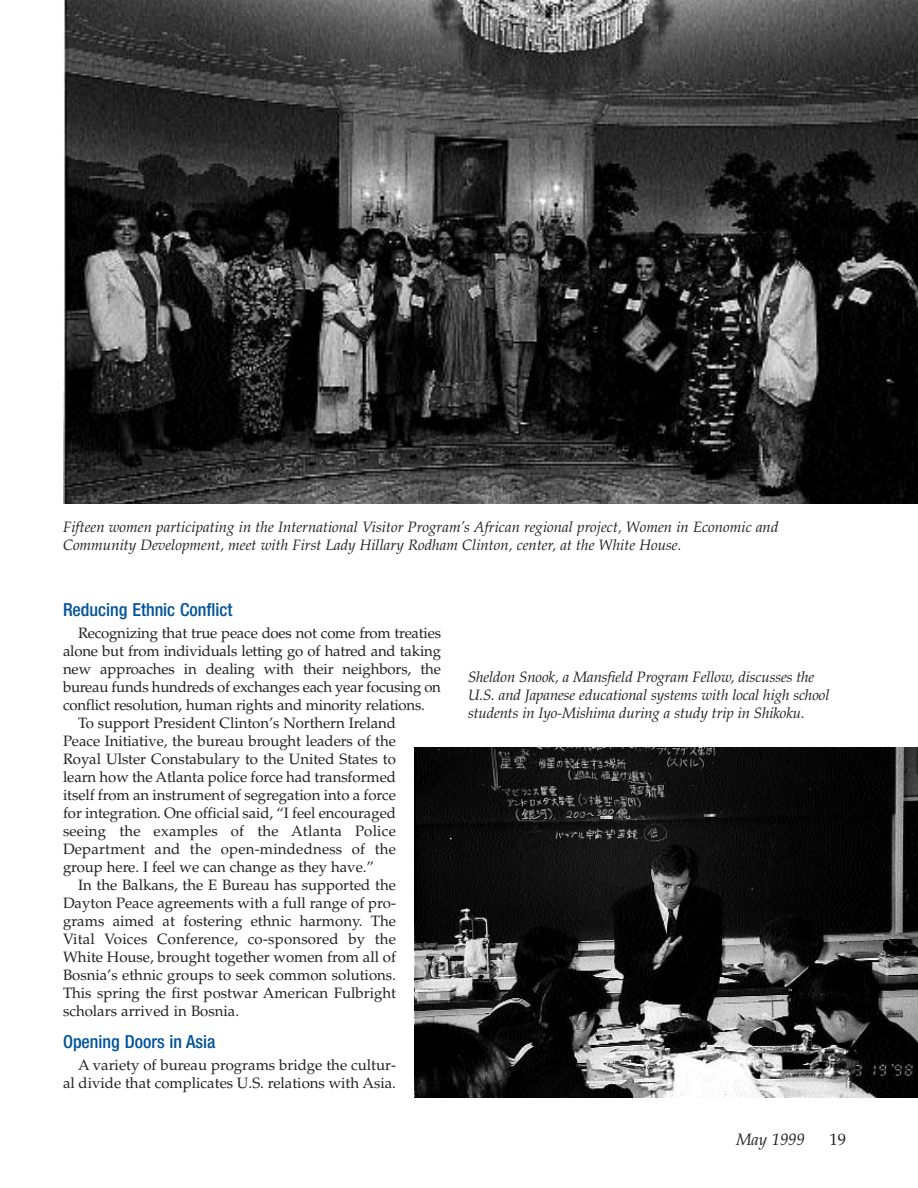
<style>
.page{position:relative;width:918px;height:1188px;background:#fff}
.page>*{position:absolute;margin:0;border:0;box-sizing:border-box;transform-origin:0 0}
.t1{font:500 condensed 18px "Helvetica Neue";color:#00539b}
.t2{font:italic 16.5px "Palatino";color:#231f20}
.t3{font:16.5px "Palatino";color:#231f20}
.t4{font:15px/18px "Palatino";letter-spacing:-.005em;color:#231f20;text-align:right}
.t5{font:italic 15px/18px "Palatino";color:#231f20}
.t6{font:15px "Palatino";letter-spacing:.015em;color:#231f20}
</style>
<div class="page">
<img style="left:63px;top:0;width:855px;height:504px">
<img style="left:414px;top:747px;width:504px;height:351px">
<p class="t5" style="left:63px;top:520px;width:717px">Fifteen women participating in the International Visitor Program’s African regional project, Women in Economic and<br>Community Development, meet with First Lady Hillary Rodham Clinton, center, at the White House.</p>
<p class="t1" style="left:63px;top:603px;width:171px">Reducing Ethnic Conflict</p>
<p class="t4" style="left:78px;top:626px;width:365px">Recognizing that true peace does not come from treaties</p>
<p class="t4" style="left:63px;top:644px;width:380px">alone but from individuals letting go of hatred and taking</p>
<p class="t4" style="left:63px;top:662px;width:379px">new approaches in dealing with their neighbors, the</p>
<p class="t4" style="left:63px;top:680px;width:380px">bureau funds hundreds of exchanges each year focusing on</p>
<p class="t4" style="left:63px;top:698px;width:363px">conflict resolution, human rights and minority relations.</p>
<p class="t4" style="left:78px;top:716px;width:319px">To support President Clinton’s Northern Ireland</p>
<p class="t4" style="left:63px;top:734px;width:334px">Peace Initiative, the bureau brought leaders of the</p>
<p class="t4" style="left:63px;top:752px;width:334px">Royal Ulster Constabulary to the United States to</p>
<p class="t4" style="left:63px;top:770px;width:334px">learn how the Atlanta police force had transformed</p>
<p class="t4" style="left:63px;top:788px;width:334px">itself from an instrument of segregation into a force</p>
<p class="t4" style="left:63px;top:806px;width:334px">for integration. One official said, “I feel encouraged</p>
<p class="t6" style="left:63px;top:825px;width:334px">seeing the examples of the Atlanta Police</p>
<p class="t6" style="left:63px;top:843px;width:335px">Department and the open-mindedness of the</p>
<p class="t4" style="left:63px;top:860px;width:313px">group here. I feel we can change as they have.”</p>
<p class="t4" style="left:78px;top:878px;width:320px">In the Balkans, the E Bureau has supported the</p>
<p class="t4" style="left:63px;top:896px;width:335px">Dayton Peace agreements with a full range of pro-</p>
<p class="t4" style="left:63px;top:914px;width:335px">grams aimed at fostering ethnic harmony. The</p>
<p class="t6" style="left:63px;top:933px;width:335px">Vital Voices Conference, co-sponsored by the</p>
<p class="t4" style="left:63px;top:950px;width:335px">White House, brought together women from all of</p>
<p class="t4" style="left:63px;top:968px;width:335px">Bosnia’s ethnic groups to seek common solutions.</p>
<p class="t4" style="left:63px;top:986px;width:335px">This spring the first postwar American Fulbright</p>
<p class="t4" style="left:63px;top:1004px;width:178px">scholars arrived in Bosnia.</p>
<p class="t1" style="left:63px;top:1035px;width:154px">Opening Doors in Asia</p>
<p class="t4" style="left:63px;top:1058px;width:335px">A variety of bureau programs bridge the cultur&shy;al divide that complicates U.S. relations with Asia.</p>
<p class="t5" style="left:468px;top:670px;width:363px">Sheldon Snook, a Mansfield Program Fellow, discusses the<br>U.S. and Japanese educational systems with local high school students in Iyo-Mishima during a study trip in Shikoku.</p>
<p class="t2" style="left:736px;top:1133px;width:70px">May 1999</p>
<p class="t3" style="left:830px;top:1133px;width:18px">19</p>
</div>
